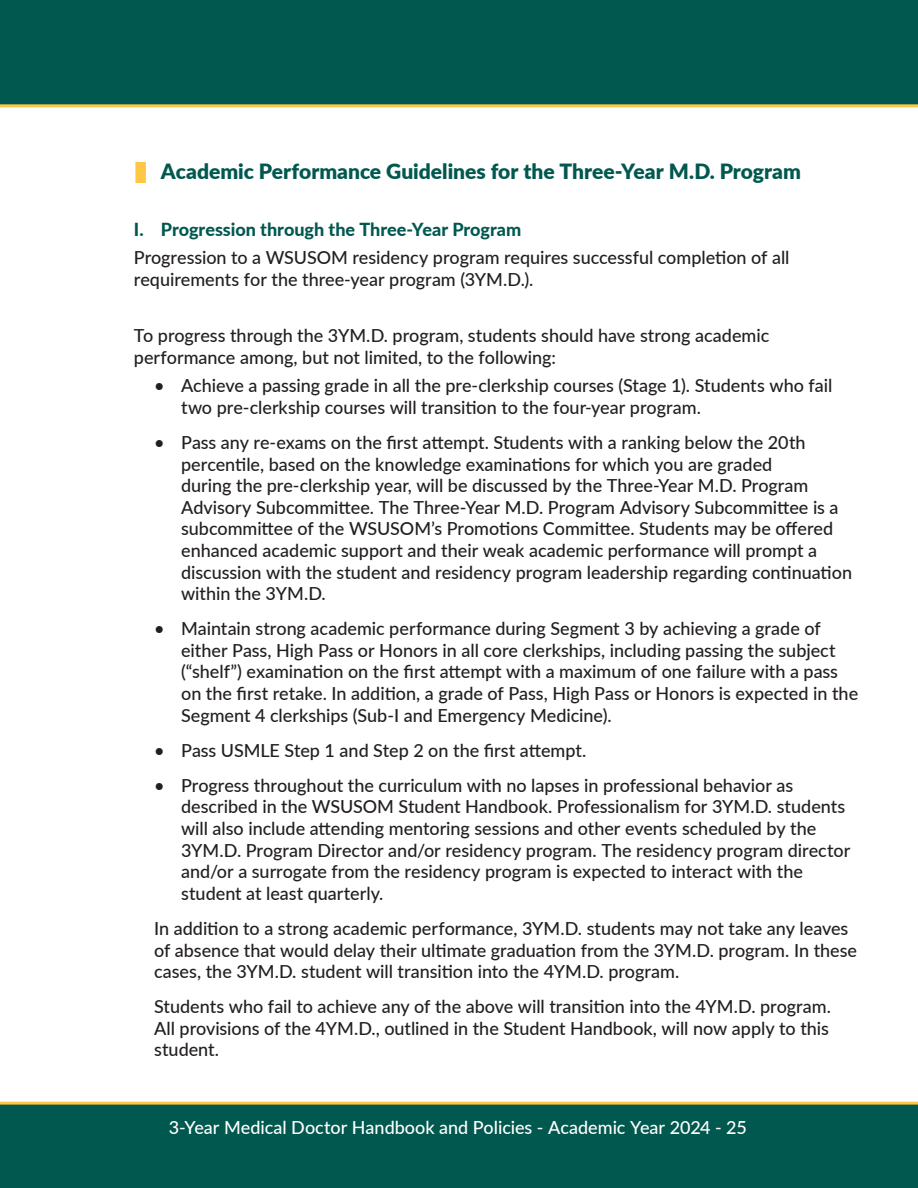
<style>
.page{position:relative;width:918px;height:1188px;background:#fff}
.page>*{position:absolute;margin:0;border:0;box-sizing:border-box;transform-origin:0 0}
.big_heading{font:900 21px "Lato";color:#00584e}
.t1{font:500 18px/21.6px "Lato";color:#231f20}
.t2{font:500 18px "Lato";color:#fff}
.t3{font:800 18px "Lato";color:#00584e}
</style>
<div class="page">
<div style="left:0;top:0;width:918px;height:106px;background:#00584e"></div>
<div style="left:0;top:1104px;width:918px;height:84px;background:#00584e"></div>
<hr style="left:0;top:104px;width:918px;height:3px;background:#fec745">
<hr style="left:0;top:1102px;width:918px;height:3px;background:#fec745">
<div style="left:135px;top:162px;width:11px;height:21px;background:#fec745"></div>
<p class="big_heading" style="left:161px;top:155px;width:642px">Academic Performance Guidelines for the Three-Year M.D. Program</p>
<p class="t3" style="left:134px;top:216px;width:389px">I. Progression through the Three-Year Program</p>
<p class="t1" style="left:134px;top:246px;width:657px">Progression to a WSUSOM residency program requires successful completion of all requirements for the three-year program (3YM.D.).</p>
<p class="t1" style="left:134px;top:324px;width:637px">To progress through the 3YM.D. program, students should have strong academic performance among, but not limited, to the following:</p>
<p class="t1" style="left:181px;top:374px;width:653px;text-indent:-27px">• Achieve a passing grade in all the pre-clerkship courses (Stage 1). Students who fail two pre-clerkship courses will transition to the four-year program.</p>
<p class="t1" style="left:181px;top:431px;width:672px;text-indent:-27px">• Pass any re-exams on the first attempt. Students with a ranking below the 20th percentile, based on the knowledge examinations for which you are graded<br>during the pre-clerkship year, will be discussed by the Three-Year M.D. Program Advisory Subcommittee. The Three-Year M.D. Program Advisory Subcommittee is a subcommittee of the WSUSOM’s Promotions Committee. Students may be offered enhanced academic support and their weak academic performance will prompt a discussion with the student and residency program leadership regarding continuation within the 3YM.D.</p>
<p class="t1" style="left:181px;top:617px;width:679px;text-indent:-27px">• Maintain strong academic performance during Segment 3 by achieving a grade of either Pass, High Pass or Honors in all core clerkships, including passing the subject (“shelf”) examination on the first attempt with a maximum of one failure with a pass on the first retake. In addition, a grade of Pass, High Pass or Honors is expected in the Segment 4 clerkships (Sub-I and Emergency Medicine).</p>
<p class="t1" style="left:154px;top:739px;width:434px">• Pass USMLE Step 1 and Step 2 on the first attempt.</p>
<p class="t1" style="left:181px;top:774px;width:671px;text-indent:-27px">• Progress throughout the curriculum with no lapses in professional behavior as described in the WSUSOM Student Handbook. Professionalism for 3YM.D. students will also include attending mentoring sessions and other events scheduled by the 3YM.D. Program Director and/or residency program. The residency program director and/or a surrogate from the residency program is expected to interact with the student at least quarterly.</p>
<p class="t1" style="left:154px;top:917px;width:704px">In addition to a strong academic performance, 3YM.D. students may not take any leaves of absence that would delay their ultimate graduation from the 3YM.D. program. In these cases, the 3YM.D. student will transition into the 4YM.D. program.</p>
<p class="t1" style="left:154px;top:995px;width:678px;text-align:justify">Students who fail to achieve any of the above will transition into the 4YM.D. program.<br>All provisions of the 4YM.D., outlined in the Student Handbook, will now apply to this student.</p>
<p class="t2" style="left:169px;top:1115px;width:580px">3-Year Medical Doctor Handbook and Policies - Academic Year 2024 - 25</p>
</div>
